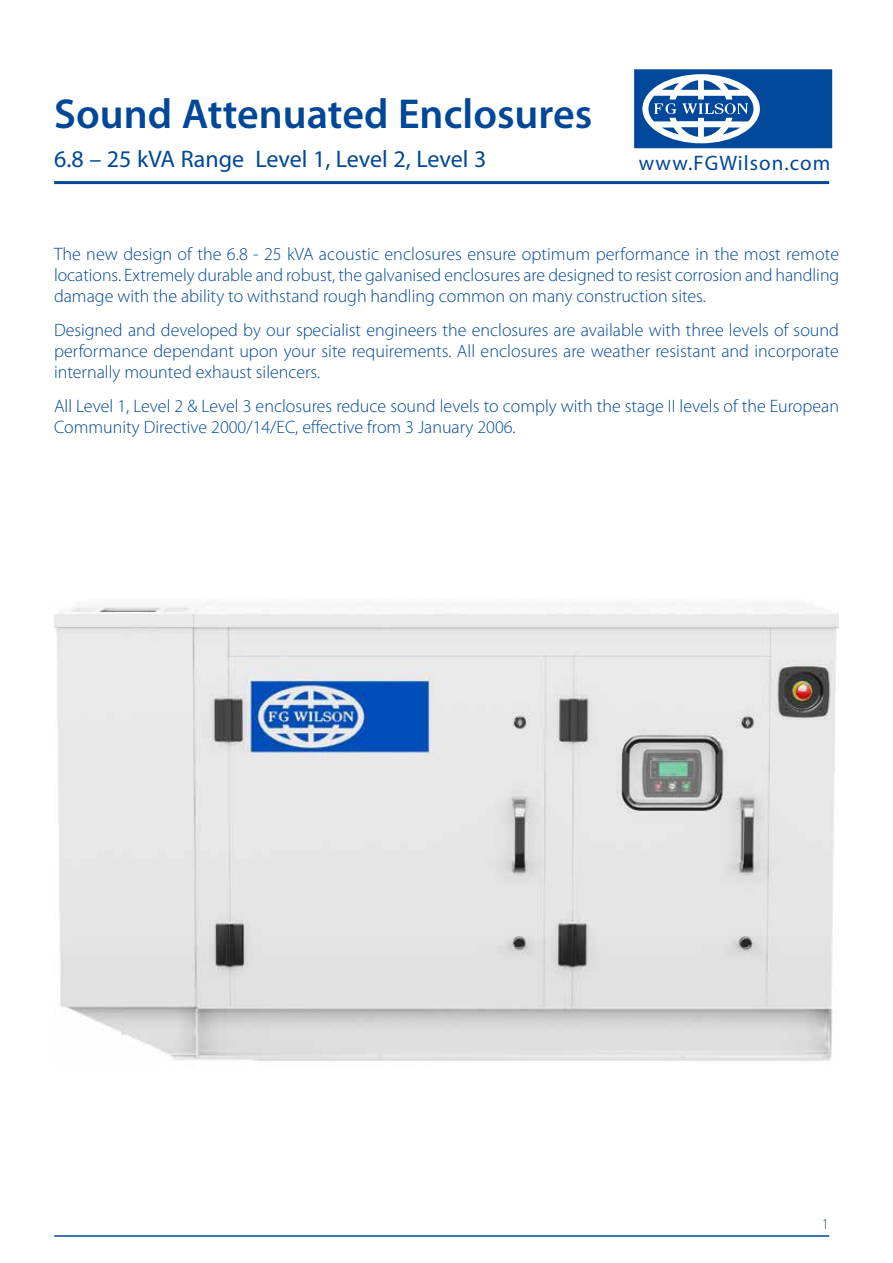
<style>
.page{position:relative;width:893px;height:1263px;background:#fff}
.page>*{position:absolute;margin:0;border:0;box-sizing:border-box;transform-origin:0 0}
.t1{font:600 42px "Myriad Pro";color:#004798}
.t2{font:24px "Myriad Pro";color:#004798}
.t3{font:21px "Myriad Pro";letter-spacing:.05em;color:#004798}
.t4{font:300 18px/21px "Myriad Pro";color:#004798;text-align:justify}
.t5{font:300 15px "Myriad Pro";color:#004798}
</style>
<div class="page">
<div style="left:635px;top:71px;width:196px;height:76px;background:#00489b"></div>
<div style="left:634px;top:69px;width:198px;height:79px;border:3px solid #00489b"></div>
<svg style="left:642px;top:74px;width:118px;height:69px"></svg>
<hr style="left:54px;top:181px;width:775px;height:3px;background:#004798">
<hr style="left:54px;top:1235px;width:775px;height:2px;background:#004798">
<img style="left:54px;top:601px;width:785px;height:460px">
<h1 class="t1" style="left:54px;top:91px;width:539px">Sound Attenuated Enclosures</h1>
<h2 class="t2" style="left:54px;top:146px;width:434px">6.8 – 25 kVA Range Level 1, Level 2, Level 3</h2>
<p class="t3" style="left:639px;top:151px;width:193px">www.FGWilson.com</p>
<p class="t4" style="left:54px;top:244px;width:787px">The new design of the 6.8 - 25 kVA acoustic enclosures ensure optimum performance in the most remote locations. Extremely durable and robust, the galvanised enclosures are designed to resist corrosion and handling damage with the ability to withstand rough handling common on many construction sites.</p>
<p class="t4" style="left:54px;top:320px;width:786px">Designed and developed by our specialist engineers the enclosures are available with three levels of sound performance dependant upon your site requirements. All enclosures are weather resistant and incorporate internally mounted exhaust silencers.</p>
<p class="t4" style="left:54px;top:395px;width:786px">All Level 1, Level 2 &amp; Level 3 enclosures reduce sound levels to comply with the stage II levels of the European<br>Community Directive 2000/14/EC, effective from 3 January 2006.</p>
<p class="t5" style="left:822px;top:1215px;width:9px">1</p>
</div>
